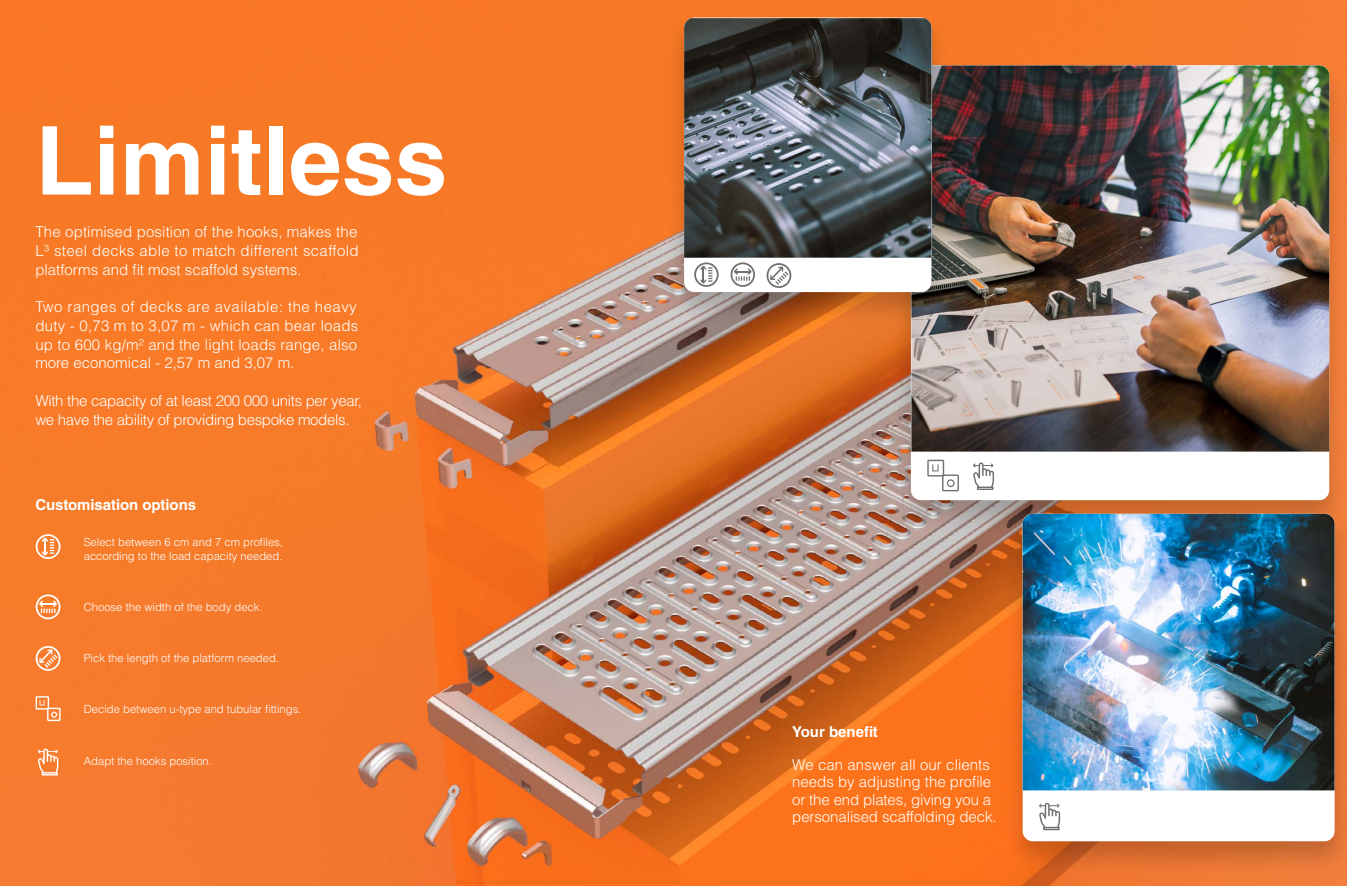
<style>
.page{position:relative;width:1347px;height:886px;background:#fff}
.page>*{position:absolute;margin:0;border:0;box-sizing:border-box;transform-origin:0 0}
.t1{font:700 95px "Helvetica LT Std";color:#fff}
.t2{font:300 15px/18.8px "Helvetica LT Std";color:#fff;text-align:justify}
.t3{font:300 15px/18.8px "Helvetica LT Std";letter-spacing:-.02em;color:#fff}
.t4{font:700 15px "Helvetica LT Std";letter-spacing:-.005em;color:#fff}
.t5{font:300 11.25px/13.8px "Helvetica LT Std";color:#fff}
</style>
<div class="page">
<img style="left:0;top:0;width:1346px;height:886px">
<div style="left:890px;top:60px;width:456px;height:474px;background:#000;opacity:.2"></div>
<div style="left:911px;top:65px;width:418px;height:435px;background:#fff;border-radius:10px"></div>
<img style="left:911px;top:65px;width:418px;height:386px">
<div style="left:664px;top:12px;width:287px;height:314px;background:#000;opacity:.2"></div>
<div style="left:684px;top:18px;width:247px;height:274px;background:#fff;border-radius:10px"></div>
<img style="left:684px;top:18px;width:247px;height:240px">
<div style="left:1002px;top:508px;width:344px;height:367px;background:#000;opacity:.2"></div>
<div style="left:1022px;top:514px;width:312px;height:327px;background:#fff;border-radius:10px"></div>
<img style="left:1022px;top:514px;width:312px;height:276px">
<svg style="left:1039px;top:803px;width:21px;height:26px"></svg>
<div style="left:1043px;top:827px;width:16px;height:3px;border:1px solid #706f6f"></div>
<svg style="left:927px;top:459px;width:32px;height:33px"></svg>
<div style="left:694px;top:262px;width:24px;height:25px;border:2px solid #706f6f;border-radius:50%"></div>
<svg style="left:700px;top:266px;width:12px;height:18px"></svg>
<svg style="left:973px;top:462px;width:21px;height:27px"></svg>
<div style="left:977px;top:486px;width:16px;height:4px;border:1px solid #706f6f"></div>
<div style="left:36px;top:534px;width:24px;height:25px;border:2px solid #fff;border-radius:50%"></div>
<svg style="left:41px;top:537px;width:13px;height:19px"></svg>
<div style="left:36px;top:594px;width:24px;height:25px;border:2px solid #fff;border-radius:50%"></div>
<svg style="left:39px;top:600px;width:18px;height:13px"></svg>
<svg style="left:35px;top:643px;width:28px;height:30px"></svg>
<svg style="left:35px;top:695px;width:26px;height:27px"></svg>
<svg style="left:38px;top:748px;width:20px;height:25px"></svg>
<div style="left:42px;top:772px;width:16px;height:3px;border:1px solid #fff"></div>
<div style="left:730px;top:262px;width:25px;height:25px;border:2px solid #706f6f;border-radius:50%"></div>
<svg style="left:734px;top:268px;width:17px;height:13px"></svg>
<svg style="left:766px;top:263px;width:26px;height:25px"></svg>
<h1 class="t1" style="left:35px;top:124px;width:413px">Limitless</h1>
<p class="t2" style="left:35px;top:224px;width:325px">The optimised position of the hooks, makes the L³ steel decks able to match different scaffold platforms and fit most scaffold systems.</p>
<p class="t2" style="left:35px;top:299px;width:324px">Two ranges of decks are available: the heavy duty - 0,73 m to 3,07 m - which can bear loads up to 600 kg/m² and the light loads range, also more economical - 2,57 m and 3,07 m.</p>
<p class="t3" style="left:35px;top:393px;width:328px">With the capacity of at least 200 000 units per year, we have the ability of providing bespoke models.</p>
<p class="t4" style="left:35px;top:499px;width:162px">Customisation options</p>
<p class="t5" style="left:84px;top:536px;width:201px">Select between 6 cm and 7 cm profiles, according to the load capacity needed.</p>
<p class="t5" style="left:84px;top:601px;width:180px">Choose the width of the body deck.</p>
<p class="t5" style="left:84px;top:652px;width:197px">Pick the length of the platform needed.</p>
<p class="t5" style="left:84px;top:703px;width:219px">Decide between u-type and tubular fittings.</p>
<p class="t5" style="left:84px;top:755px;width:130px">Adapt the hooks position.</p>
<p class="t4" style="left:792px;top:726px;width:87px">Your benefit</p>
<p class="t2" style="left:792px;top:757px;width:206px;line-height:17.5px;text-align:left">We can answer all our clients needs by adjusting the profile or the end plates, giving you a personalised scaffolding deck.</p>
</div>
